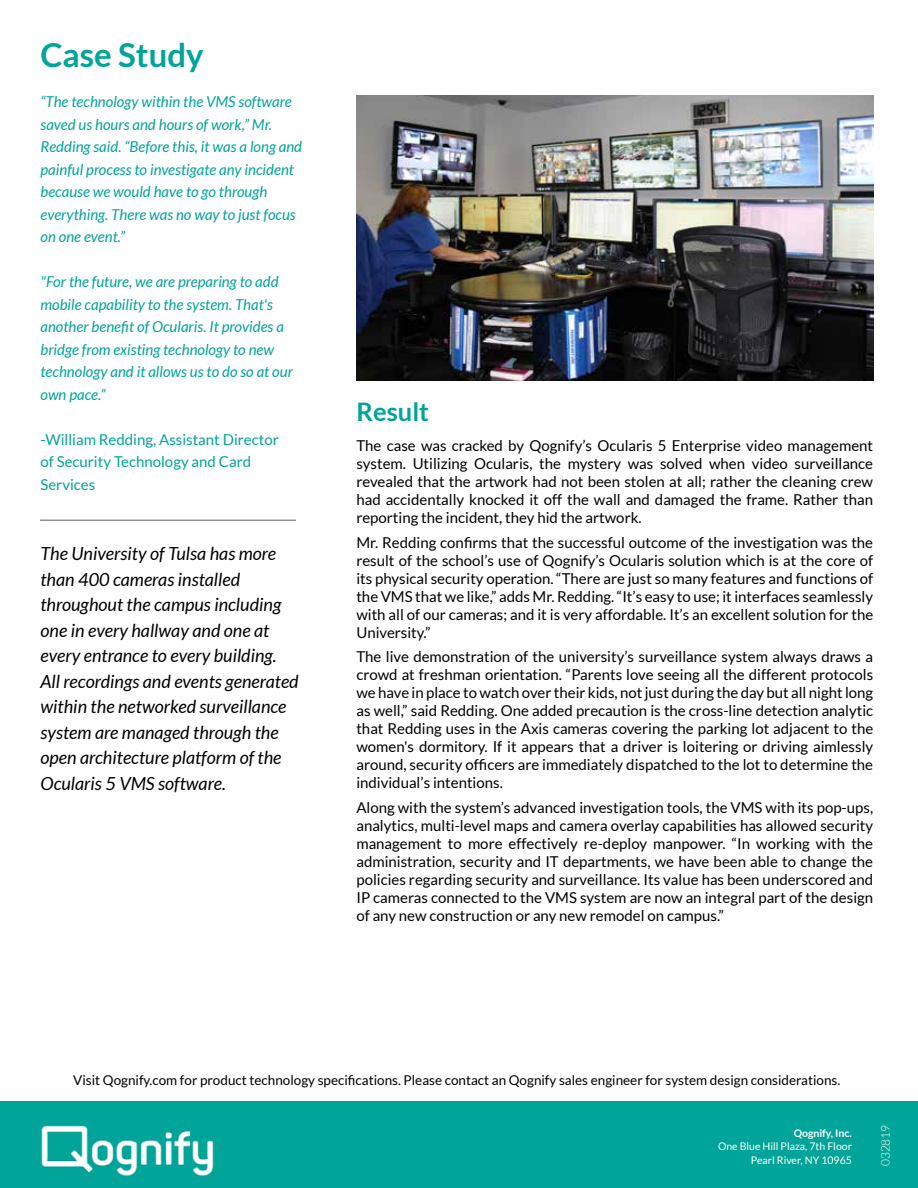
<style>
.page{position:relative;width:918px;height:1188px;background:#fff}
.page>*{position:absolute;margin:0;border:0;box-sizing:border-box;transform-origin:0 0}
.t1{font:700 33px "Lato";color:#00a499}
.t2{font:700 25.5px "Lato";color:#00a499}
.t3{font:italic 18px/25.5px "Lato";color:#000}
.t4{font:15px/18px "Lato";color:#000;text-align:justify}
.t5{font:italic 15px/22.5px "Lato";color:#00a499}
.t6{font:15px/22.5px "Lato";color:#00a499}
.t7{font:13.5px "Lato";color:#000}
.t8{font:300 12px "Lato";color:#fff}
.t9{font:10.5px/13.5px "Lato";color:#fff;text-align:right}
.t10{font:700 10.5px "Lato";color:#fff}
</style>
<div class="page">
<hr style="left:41px;top:520px;width:255px;height:1px;background:#8c9091">
<img style="left:356px;top:95px;width:517px;height:285px">
<div style="left:0;top:1102px;width:918px;height:86px;background:#00a499"></div>
<img style="left:41px;top:1125px;width:173px;height:51px">
<h1 class="t1" style="left:40px;top:36px;width:165px">Case Study</h1>
<p class="t5" style="left:40px;top:91px;width:263px">“The technology within the VMS software saved us hours and hours of work,” Mr.<br>Redding said. “Before this, it was a long and painful process to investigate any incident because we would have to go through everything. There was no way to just focus on one event.”</p>
<p class="t5" style="left:40px;top:271px;width:254px">"For the future, we are preparing to add mobile capability to the system. That's another benefit of Ocularis. It provides a bridge from existing technology to new technology and it allows us to do so at our own pace.”</p>
<p class="t6" style="left:40px;top:428px;width:240px">-William Redding, Assistant Director of Security Technology and Card<br>Services</p>
<p class="t3" style="left:40px;top:541px;width:260px">The University of Tulsa has more than 400 cameras installed throughout the campus including one in every hallway and one at every entrance to every building.<br>All recordings and events generated within the networked surveillance system are managed through the open architecture platform of the<br>Ocularis 5 VMS software.</p>
<h2 class="t2" style="left:356px;top:397px;width:74px">Result</h2>
<p class="t4" style="left:356px;top:436px;width:518px">The case was cracked by Qognify’s Ocularis 5 Enterprise video management system. Utilizing Ocularis, the mystery was solved when video surveillance revealed that the artwork had not been stolen at all; rather the cleaning crew had accidentally knocked it off the wall and damaged the frame. Rather than reporting the incident, they hid the artwork.</p>
<p class="t4" style="left:356px;top:533px;width:518px">Mr. Redding confirms that the successful outcome of the investigation was the result of the school’s use of Qognify’s Ocularis solution which is at the core of its physical security operation. “There are just so many features and functions of the VMS that we like,” adds Mr. Redding. “It’s easy to use; it interfaces seamlessly with all of our cameras; and it is very affordable. It’s an excellent solution for the University.”</p>
<p class="t4" style="left:356px;top:648px;width:518px">The live demonstration of the university’s surveillance system always draws a crowd at freshman orientation. “Parents love seeing all the different protocols we have in place to watch over their kids, not just during the day but all night long as well,” said Redding. One added precaution is the cross-line detection analytic that Redding uses in the Axis cameras covering the parking lot adjacent to the women's dormitory. If it appears that a driver is loitering or driving aimlessly around, security officers are immediately dispatched to the lot to determine the individual’s intentions.</p>
<p class="t4" style="left:356px;top:799px;width:518px">Along with the system’s advanced investigation tools, the VMS with its pop-ups, analytics, multi-level maps and camera overlay capabilities has allowed security management to more effectively re-deploy manpower. “In working with the administration, security and IT departments, we have been able to change the policies regarding security and surveillance. Its value has been underscored and IP cameras connected to the VMS system are now an integral part of the design of any new construction or any new remodel on campus.”</p>
<p class="t7" style="left:73px;top:1072px;width:769px">Visit Qognify.com for product technology specifications. Please contact an Qognify sales engineer for system design considerations.</p>
<p class="t10" style="left:794px;top:1127px;width:60px">Qognify, Inc.</p>
<p class="t9" style="left:718px;top:1139px;width:135px">One Blue Hill Plaza, 7th Floor<br>Pearl River, NY 10965</p>
<p class="t8" style="left:879px;top:1166px;width:43px;rotate:-90deg">032819</p>
</div>
